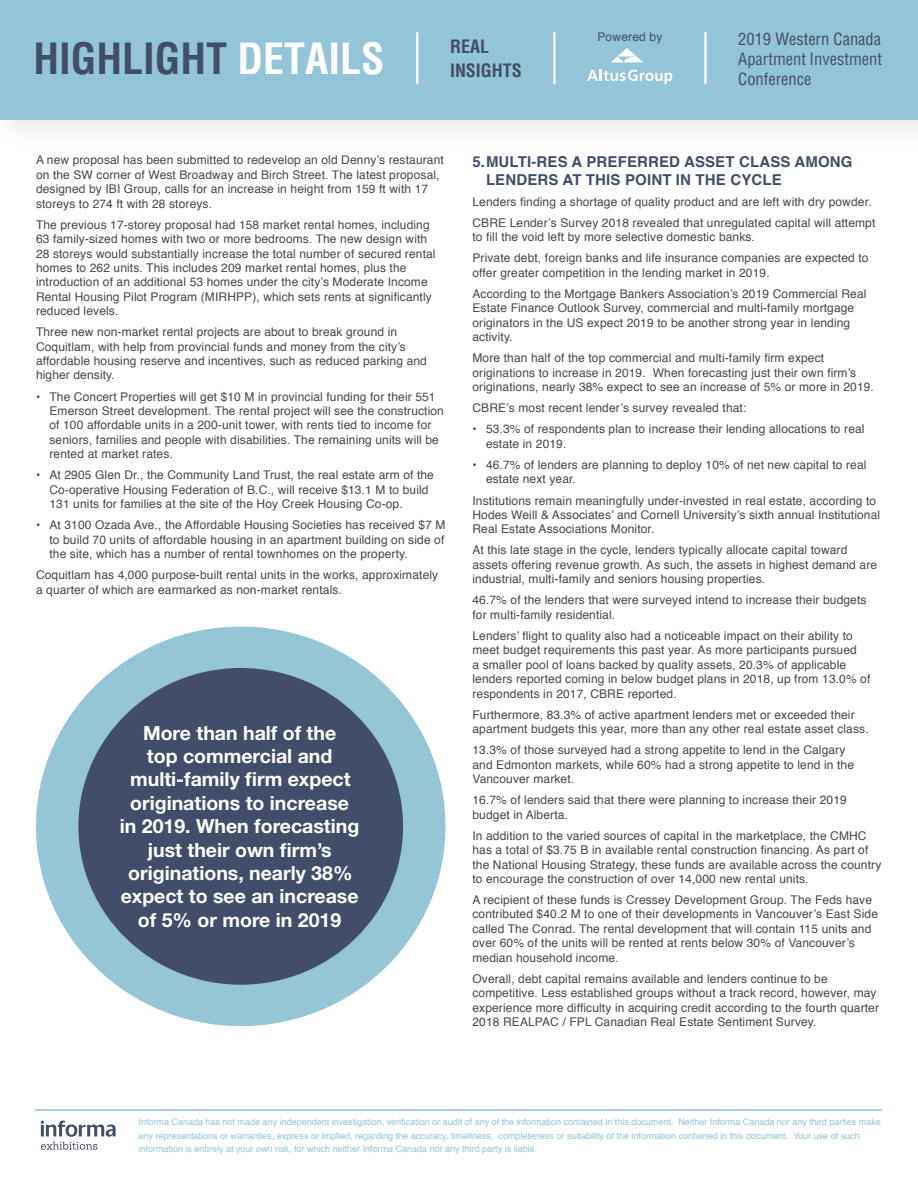
<style>
.page{position:relative;width:918px;height:1188px;background:#fff}
.page>*{position:absolute;margin:0;border:0;box-sizing:border-box;transform-origin:0 0}
.t1{font:700 condensed 42px "Helvetica";color:#424e69}
.t2{font:700 19.5px/23.4px "Helvetica Neue LT Std";color:#fff;text-align:center}
.t3{font:700 condensed 18px/24px "Helvetica";letter-spacing:-.005em;color:#424e69}
.t4{font:condensed 16.5px/19.8px "Helvetica";color:#424e69;text-align:justify}
.t5{font:700 15px/18px "Helvetica";letter-spacing:.01em;color:#424e69}
.t6{font:12px/14.4px "Helvetica";letter-spacing:.01em;color:#474749}
.t7{font:12px "Helvetica";letter-spacing:.015em;color:#424e69}
.t8{font:9px/13.5px "Helvetica";color:#94c4d7}
.s1{color:#fff}
</style>
<div class="page">
<div style="left:0;top:0;width:918px;height:153px;background:#f8f8f8"></div>
<div style="left:0;top:0;width:918px;height:119px;background:#94c4d7"></div>
<hr style="left:416px;top:32px;width:2px;height:52px;background:#fff">
<hr style="left:553px;top:32px;width:3px;height:52px;background:#fff">
<svg style="left:587px;top:69px;width:85px;height:15px"></svg>
<svg style="left:611px;top:48px;width:32px;height:14px"></svg>
<hr style="left:704px;top:32px;width:3px;height:52px;background:#fff">
<hr style="left:35px;top:1109px;width:847px;height:2px;background:#94c4d7">
<svg style="left:41px;top:1121px;width:75px;height:29px"></svg>
<div style="left:36px;top:627px;width:409px;height:399px;background:#96c5d6;border-radius:50%"></div>
<div style="left:78px;top:667px;width:326px;height:318px;background:#424e69;border-radius:50%"></div>
<h1 class="t1" style="left:33px;top:34px;width:353px">HIGHLIGHT <span class="s1">DETAILS</span></h1>
<h3 class="t3" style="left:450px;top:34px;width:73px">REAL<br>INSIGHTS</h3>
<h3 class="t4" style="left:738px;top:29px;width:145px">2019 Western Canada Apartment Investment Conference</h3>
<p class="t7" style="left:597px;top:28px;width:66px">Powered by</p>
<p class="t6" style="left:36px;top:153px;width:409px">A new proposal has been submitted to redevelop an old Denny’s restaurant on the SW corner of West Broadway and Birch Street. The latest proposal, designed by IBI Group, calls for an increase in height from 159 ft with 17 storeys to 274 ft with 28 storeys.</p>
<p class="t6" style="left:36px;top:218px;width:401px">The previous 17-storey proposal had 158 market rental homes, including 63 family-sized homes with two or more bedrooms. The new design with 28 storeys would substantially increase the total number of secured rental homes to 262 units. This includes 209 market rental homes, plus the introduction of an additional 53 homes under the city’s Moderate Income Rental Housing Pilot Program (MIRHPP), which sets rents at significantly reduced levels.</p>
<p class="t6" style="left:36px;top:325px;width:392px">Three new non-market rental projects are about to break ground in Coquitlam, with help from provincial funds and money from the city’s affordable housing reserve and incentives, such as reduced parking and higher density.</p>
<p class="t6" style="left:50px;top:390px;width:396px;text-indent:-14px">• The Concert Properties will get $10 M in provincial funding for their 551<br>Emerson Street development. The rental project will see the construction of 100 affordable units in a 200-unit tower, with rents tied to income for seniors, families and people with disabilities. The remaining units will be rented at market rates.</p>
<p class="t6" style="left:50px;top:468px;width:386px;text-indent:-14px">• At 2905 Glen Dr., the Community Land Trust, the real estate arm of the<br>Co-operative Housing Federation of B.C., will receive $13.1 M to build<br>131 units for families at the site of the Hoy Creek Housing Co-op.</p>
<p class="t6" style="left:50px;top:518px;width:397px;text-align:justify;text-indent:-14px">• At 3100 Ozada Ave., the Affordable Housing Societies has received $7 M to build 70 units of affordable housing in an apartment building on side of the site, which has a number of rental townhomes on the property.</p>
<p class="t6" style="left:36px;top:568px;width:404px">Coquitlam has 4,000 purpose-built rental units in the works, approximately a quarter of which are earmarked as non-market rentals.</p>
<h2 class="t2" style="left:120px;top:721px;width:241px">More than half of the<br>top commercial and multi-family firm expect originations to increase in 2019. When forecasting just their own firm’s originations, nearly 38% expect to see an increase of 5% or more in 2019</h2>
<p class="t5" style="left:486px;top:153px;width:368px;text-indent:-14px">5.MULTI-RES A PREFERRED ASSET CLASS AMONG<br>LENDERS AT THIS POINT IN THE CYCLE</p>
<p class="t6" style="left:472px;top:191px;width:404px;line-height:21.1px">Lenders finding a shortage of quality product and are left with dry powder.<br>CBRE Lender’s Survey 2018 revealed that unregulated capital will attempt</p>
<p class="t6" style="left:472px;top:227px;width:398px;line-height:21.1px">to fill the void left by more selective domestic banks.<br>Private debt, foreign banks and life insurance companies are expected to</p>
<p class="t6" style="left:472px;top:262px;width:395px;line-height:21.1px">offer greater competition in the lending market in 2019.<br>According to the Mortgage Bankers Association’s 2019 Commercial Real</p>
<p class="t6" style="left:472px;top:301px;width:383px">Estate Finance Outlook Survey, commercial and multi-family mortgage originators in the US expect 2019 to be another strong year in lending activity.</p>
<p class="t6" style="left:472px;top:351px;width:403px">More than half of the top commercial and multi-family firm expect originations to increase in 2019. When forecasting just their own firm’s originations, nearly 38% expect to see an increase of 5% or more in 2019.</p>
<p class="t6" style="left:472px;top:401px;width:275px">CBRE’s most recent lender’s survey revealed that:</p>
<p class="t6" style="left:486px;top:422px;width:380px;text-indent:-14px">• 53.3% of respondents plan to increase their lending allocations to real estate in 2019.</p>
<p class="t6" style="left:486px;top:458px;width:382px;text-indent:-14px">• 46.7% of lenders are planning to deploy 10% of net new capital to real estate next year.</p>
<p class="t6" style="left:472px;top:493px;width:409px">Institutions remain meaningfully under-invested in real estate, according to<br>Hodes Weill &amp; Associates’ and Cornell University’s sixth annual Institutional<br>Real Estate Associations Monitor.</p>
<p class="t6" style="left:472px;top:543px;width:406px">At this late stage in the cycle, lenders typically allocate capital toward assets offering revenue growth. As such, the assets in highest demand are industrial, multi-family and seniors housing properties.</p>
<p class="t6" style="left:472px;top:593px;width:396px">46.7% of the lenders that were surveyed intend to increase their budgets for multi-family residential.</p>
<p class="t6" style="left:472px;top:629px;width:399px">Lenders’ flight to quality also had a noticeable impact on their ability to meet budget requirements this past year. As more participants pursued<br>a smaller pool of loans backed by quality assets, 20.3% of applicable lenders reported coming in below budget plans in 2018, up from 13.0% of respondents in 2017, CBRE reported.</p>
<p class="t6" style="left:472px;top:708px;width:398px">Furthermore, 83.3% of active apartment lenders met or exceeded their apartment budgets this year, more than any other real estate asset class.</p>
<p class="t6" style="left:472px;top:743px;width:383px">13.3% of those surveyed had a strong appetite to lend in the Calgary and Edmonton markets, while 60% had a strong appetite to lend in the<br>Vancouver market.</p>
<p class="t6" style="left:472px;top:793px;width:376px">16.7% of lenders said that there were planning to increase their 2019 budget in Alberta.</p>
<p class="t6" style="left:472px;top:829px;width:410px">In addition to the varied sources of capital in the marketplace, the CMHC has a total of $3.75 B in available rental construction financing. As part of the National Housing Strategy, these funds are available across the country to encourage the construction of over 14,000 new rental units.</p>
<p class="t6" style="left:472px;top:893px;width:407px">A recipient of these funds is Cressey Development Group. The Feds have contributed $40.2 M to one of their developments in Vancouver’s East Side called The Conrad. The rental development that will contain 115 units and over 60% of the units will be rented at rents below 30% of Vancouver’s median household income.</p>
<p class="t6" style="left:472px;top:972px;width:408px">Overall, debt capital remains available and lenders continue to be competitive. Less established groups without a track record, however, may experience more difficulty in acquiring credit according to the fourth quarter 2018 REALPAC / FPL Canadian Real Estate Sentiment Survey.</p>
<p class="t8" style="left:139px;top:1115px;width:744px">Informa Canada has not made any independent investigation, verification or audit of any of the information contained in this document. Neither Informa Canada nor any third parties make any representations or warranties, express or implied, regarding the accuracy, timeliness, completeness or suitability of the information contained in this document. Your use of such information is entirely at your own risk, for which neither Informa Canada nor any third party is liable.</p>
</div>
